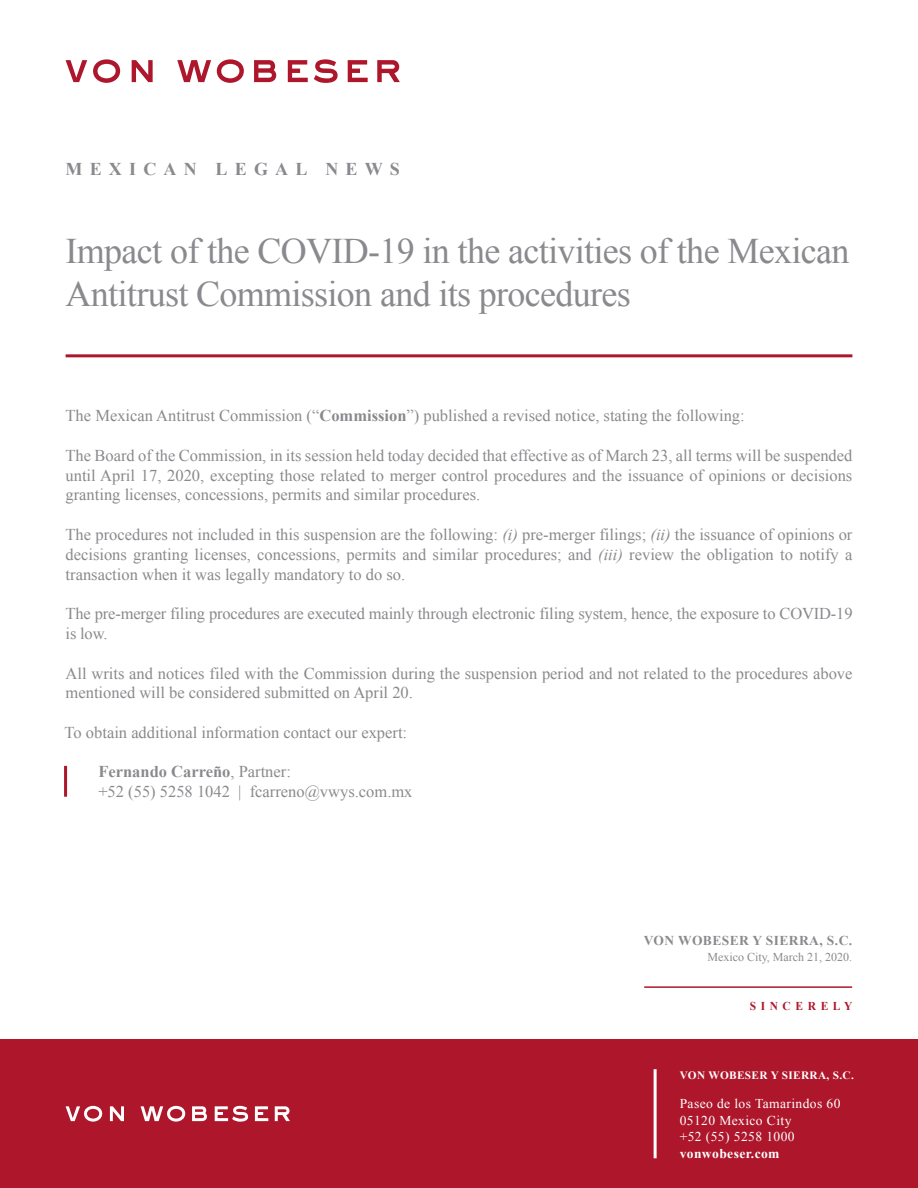
<style>
.page{position:relative;width:918px;height:1188px;background:#fff}
.page>*{position:absolute;margin:0;border:0;box-sizing:border-box;transform-origin:0 0}
.t1{font:36px/43.2px "Times New Roman";letter-spacing:-.02em;color:#8a8a8e}
.t2{font:700 18px "Times New Roman";letter-spacing:.4em;color:#8a8a8e}
.t3{font:16.5px/19.8px "Times New Roman";color:#8a8a8e}
.t4{font:13.5px/16.5px "Times New Roman";letter-spacing:.03em;color:#fff}
.t5{font:700 13.5px "Times New Roman";letter-spacing:.03em;color:#8a8a8e}
.t6{font:700 13.5px "Times New Roman";letter-spacing:.03em;color:#fff}
.t7{font:12px "Times New Roman";color:#8a8a8e}
.t8{font:700 12px "Times New Roman";letter-spacing:.4em;color:#ae172b;scale:.96 1}
.t9{font:700 11.25px "Times New Roman";letter-spacing:.03em;color:#fff}
.s1{font-weight:700}
.s2{font-style:italic}
</style>
<div class="page">
<svg style="left:66px;top:60px;width:21px;height:22px"></svg>
<svg style="left:93px;top:59px;width:27px;height:24px"></svg>
<svg style="left:132px;top:60px;width:21px;height:22px"></svg>
<svg style="left:177px;top:60px;width:34px;height:22px"></svg>
<svg style="left:217px;top:59px;width:27px;height:24px"></svg>
<svg style="left:254px;top:60px;width:22px;height:22px"></svg>
<svg style="left:288px;top:60px;width:20px;height:22px"></svg>
<svg style="left:314px;top:59px;width:24px;height:24px"></svg>
<svg style="left:348px;top:60px;width:20px;height:22px"></svg>
<svg style="left:377px;top:60px;width:23px;height:22px"></svg>
<hr style="left:66px;top:354px;width:786px;height:3px;background:#ae172b">
<hr style="left:64px;top:766px;width:3px;height:31px;background:#ae172b">
<div style="left:0;top:1040px;width:918px;height:148px;background:#ae172b"></div>
<hr style="left:654px;top:1069px;width:3px;height:89px;background:#fff">
<svg style="left:66px;top:1106px;width:36px;height:16px"></svg>
<svg style="left:110px;top:1106px;width:14px;height:15px"></svg>
<svg style="left:141px;top:1106px;width:44px;height:16px"></svg>
<svg style="left:192px;top:1106px;width:15px;height:15px"></svg>
<svg style="left:215px;top:1106px;width:33px;height:16px"></svg>
<svg style="left:255px;top:1106px;width:13px;height:15px"></svg>
<svg style="left:275px;top:1106px;width:15px;height:15px"></svg>
<hr style="left:644px;top:986px;width:208px;height:2px;background:#ae172b">
<p class="t2" style="left:66px;top:157px;width:336px">MEXICAN LEGAL NEWS</p>
<h1 class="t1" style="left:66px;top:228px;width:785px">Impact of the COVID-19 in the activities of the Mexican<br>Antitrust Commission and its procedures</h1>
<p class="t3" style="left:66px;top:405px;width:681px">The Mexican Antitrust Commission (“<span class="s1">Commission</span>”) published a revised notice, stating the following:</p>
<p class="t3" style="left:66px;top:445px;width:788px;text-align:justify">The Board of the Commission, in its session held today decided that effective as of March 23, all terms will be suspended until April 17, 2020, excepting those related to merger control procedures and the issuance of opinions or decisions granting licenses, concessions, permits and similar procedures.</p>
<p class="t3" style="left:66px;top:524px;width:788px;text-align:justify">The procedures not included in this suspension are the following: <span class="s2">(i)</span> pre-merger filings; <span class="s2">(ii)</span> the issuance of opinions or decisions granting licenses, concessions, permits and similar procedures; and <span class="s2">(iii)</span> review the obligation to notify a transaction when it was legally mandatory to do so.</p>
<p class="t3" style="left:66px;top:603px;width:788px">The pre-merger filing procedures are executed mainly through electronic filing system, hence, the exposure to COVID-19 is low.</p>
<p class="t3" style="left:66px;top:663px;width:788px">All writs and notices filed with the Commission during the suspension period and not related to the procedures above mentioned will be considered submitted on April 20.</p>
<p class="t3" style="left:65px;top:722px;width:344px">To obtain additional information contact our expert:</p>
<p class="t3" style="left:98px;top:762px;width:316px"><span class="s1">Fernando Carreño</span>, Partner:<br>+52 (55) 5258 1042 | fcarreno@vwys.com.mx</p>
<p class="t5" style="left:644px;top:931px;width:210px">VON WOBESER Y SIERRA, S.C.</p>
<p class="t7" style="left:707px;top:949px;width:146px">Mexico City, March 21, 2020.</p>
<p class="t8" style="left:750px;top:997px;width:108px">SINCERELY</p>
<p class="t9" style="left:680px;top:1067px;width:176px">VON WOBESER Y SIERRA, S.C.</p>
<p class="t4" style="left:680px;top:1096px;width:162px">Paseo de los Tamarindos 60<br>05120 Mexico City<br>+52 (55) 5258 1000</p>
<p class="t6" style="left:680px;top:1144px;width:101px">vonwobeser.com</p>
</div>
